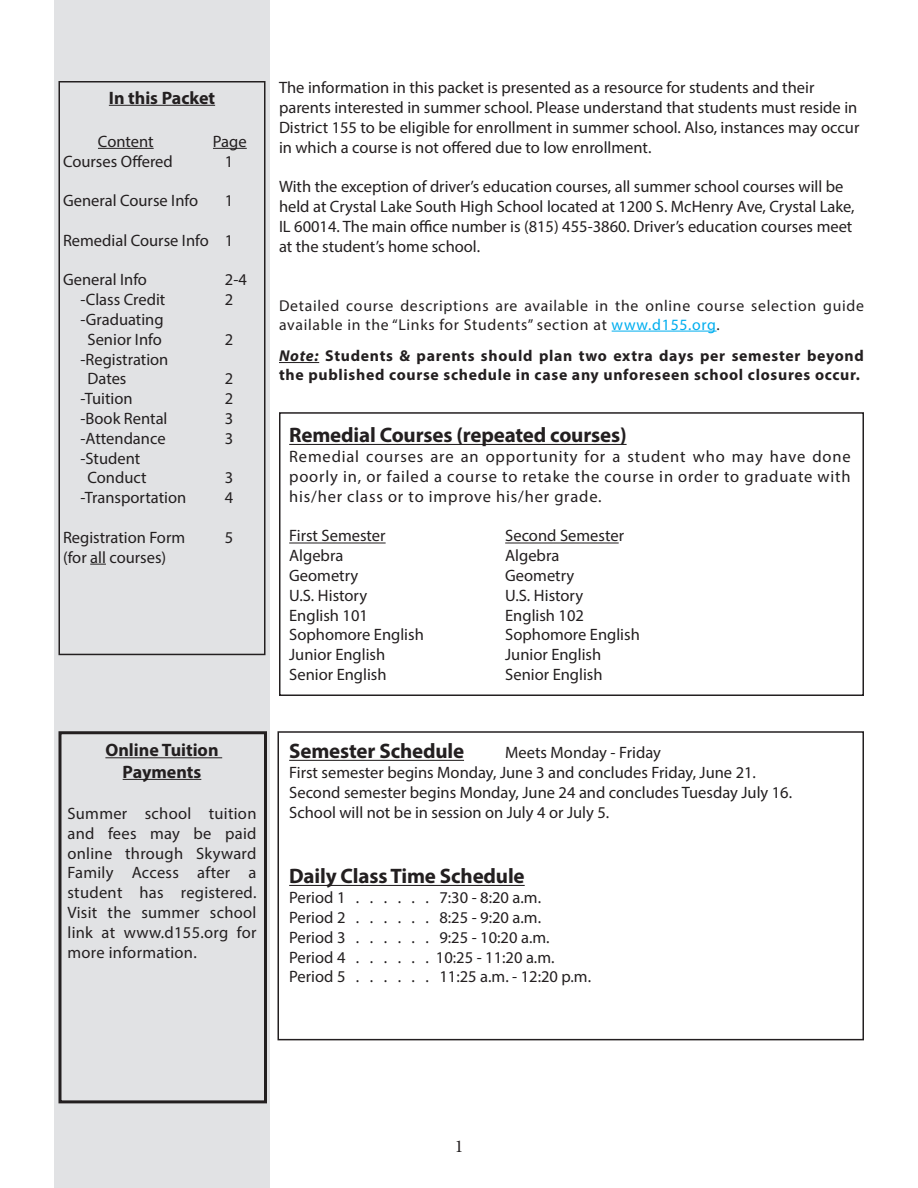
<style>
.page{position:relative;width:918px;height:1188px;background:#fff}
.page>*{position:absolute;margin:0;border:0;box-sizing:border-box;transform-origin:0 0}
.t1{font:700 21px "Myriad Pro";letter-spacing:-.01em;color:#231f20}
.t2{font:700 18px "Myriad Pro";color:#231f20}
.t3{font:18px "Minion Pro";color:#231f20}
.t4{font:16.5px/19.8px "Myriad Pro";color:#231f20}
.t5{font:700 15.75px/18.9px "Myriad Pro";letter-spacing:.045em;color:#231f20}
.t6{font:15.75px/18.9px "Myriad Pro";letter-spacing:.045em;color:#231f20}
.s1{color:#00aeef}
.s2{font-style:italic}
</style>
<div class="page">
<div style="left:54px;top:0;width:216px;height:1188px;background:#e1e2e4"></div>
<hr style="left:279px;top:362px;width:40px;height:1px;background:#231f20">
<hr style="left:612px;top:331px;width:105px;height:1px;background:#00aeef">
<hr style="left:109px;top:105px;width:106px;height:1px;background:#231f20">
<hr style="left:98px;top:148px;width:56px;height:1px;background:#231f20">
<hr style="left:213px;top:148px;width:34px;height:1px;background:#231f20">
<svg style="left:90px;top:564px;width:16px;height:1px"></svg>
<div style="left:58px;top:81px;width:208px;height:574px;border:2px solid #231f20"></div>
<hr style="left:105px;top:757px;width:117px;height:1px;background:#231f20">
<hr style="left:123px;top:779px;width:78px;height:1px;background:#231f20">
<div style="left:58px;top:731px;width:209px;height:372px;border:3px solid #231f20"></div>
<div style="left:279px;top:412px;width:585px;height:284px;border:2px solid #231f20"></div>
<hr style="left:289px;top:444px;width:338px;height:1px;background:#231f20">
<hr style="left:289px;top:543px;width:97px;height:1px;background:#231f20">
<hr style="left:505px;top:543px;width:114px;height:1px;background:#231f20">
<hr style="left:289px;top:885px;width:236px;height:1px;background:#231f20">
<div style="left:278px;top:731px;width:586px;height:309px;border:2px solid #231f20"></div>
<hr style="left:289px;top:760px;width:175px;height:1px;background:#231f20">
<p class="t2" style="left:109px;top:86px;width:108px">In this Packet</p>
<p class="t4" style="left:98px;top:131px;width:57px">Content</p>
<p class="t4" style="left:213px;top:131px;width:35px">Page</p>
<p class="t4" style="left:63px;top:151px;width:111px">Courses Offered</p>
<p class="t4" style="left:225px;top:151px;width:10px">1</p>
<p class="t4" style="left:63px;top:190px;width:137px">General Course Info</p>
<p class="t4" style="left:225px;top:190px;width:10px">1</p>
<p class="t4" style="left:63px;top:230px;width:172px">Remedial Course Info 1</p>
<p class="t4" style="left:63px;top:270px;width:86px">General Info</p>
<p class="t4" style="left:225px;top:270px;width:23px">2-4</p>
<p class="t4" style="left:80px;top:289px;width:86px">-Class Credit</p>
<p class="t4" style="left:225px;top:289px;width:10px">2</p>
<p class="t4" style="left:80px;top:309px;width:85px">-Graduating</p>
<p class="t4" style="left:87px;top:329px;width:76px">Senior Info</p>
<p class="t4" style="left:225px;top:329px;width:10px">2</p>
<p class="t4" style="left:80px;top:349px;width:89px">-Registration</p>
<p class="t4" style="left:87px;top:369px;width:41px">Dates</p>
<p class="t4" style="left:225px;top:369px;width:10px">2</p>
<p class="t4" style="left:80px;top:388px;width:54px">-Tuition</p>
<p class="t4" style="left:225px;top:388px;width:10px">2</p>
<p class="t4" style="left:80px;top:408px;width:89px">-Book Rental</p>
<p class="t4" style="left:225px;top:408px;width:10px">3</p>
<p class="t4" style="left:80px;top:428px;width:87px">-Attendance</p>
<p class="t4" style="left:225px;top:428px;width:10px">3</p>
<p class="t4" style="left:80px;top:448px;width:61px">-Student</p>
<p class="t4" style="left:87px;top:468px;width:61px">Conduct</p>
<p class="t4" style="left:225px;top:468px;width:10px">3</p>
<p class="t4" style="left:80px;top:487px;width:107px">-Transportation</p>
<p class="t4" style="left:225px;top:487px;width:10px">4</p>
<p class="t4" style="left:63px;top:527px;width:124px">Registration Form</p>
<p class="t4" style="left:225px;top:527px;width:10px">5</p>
<p class="t4" style="left:63px;top:547px;width:105px">(for all courses)</p>
<p class="t4" style="left:279px;top:78px;width:582px">The information in this packet is presented as a resource for students and their parents interested in summer school. Please understand that students must reside in District 155 to be eligible for enrollment in summer school. Also, instances may occur in which a course is not offered due to low enrollment.</p>
<p class="t4" style="left:279px;top:177px;width:577px">With the exception of driver’s education courses, all summer school courses will be held at Crystal Lake South High School located at 1200 S. McHenry Ave, Crystal Lake, IL 60014. The main office number is (815) 455-3860. Driver’s education courses meet at the student’s home school.</p>
<p class="t6" style="left:279px;top:296px;width:586px">Detailed course descriptions are available in the online course selection guide available in the “Links for Students” section at <span class="s1">www.d155.org</span>.</p>
<p class="t5" style="left:279px;top:346px;width:586px"><span class="s2">Note:</span> Students &amp; parents should plan two extra days per semester beyond the published course schedule in case any unforeseen school closures occur.</p>
<p class="t1" style="left:289px;top:422px;width:339px">Remedial Courses (repeated courses)</p>
<p class="t4" style="left:289px;top:446px;width:563px;text-align:justify">Remedial courses are an opportunity for a student who may have done poorly in, or failed a course to retake the course in order to graduate with his/her class or to improve his/her grade.</p>
<p class="t4" style="left:289px;top:526px;width:98px">First Semester</p>
<p class="t4" style="left:505px;top:526px;width:120px">Second Semester</p>
<p class="t4" style="left:289px;top:545px;width:56px">Algebra</p>
<p class="t4" style="left:505px;top:545px;width:56px">Algebra</p>
<p class="t4" style="left:289px;top:565px;width:71px">Geometry</p>
<p class="t4" style="left:505px;top:565px;width:71px">Geometry</p>
<p class="t4" style="left:289px;top:585px;width:80px">U.S. History</p>
<p class="t4" style="left:505px;top:585px;width:80px">U.S. History</p>
<p class="t4" style="left:289px;top:605px;width:80px">English 101</p>
<p class="t4" style="left:505px;top:605px;width:80px">English 102</p>
<p class="t4" style="left:289px;top:625px;width:136px">Sophomore English</p>
<p class="t4" style="left:505px;top:625px;width:136px">Sophomore English</p>
<p class="t4" style="left:289px;top:644px;width:98px">Junior English</p>
<p class="t4" style="left:505px;top:644px;width:98px">Junior English</p>
<p class="t4" style="left:289px;top:664px;width:99px">Senior English</p>
<p class="t4" style="left:505px;top:664px;width:99px">Senior English</p>
<p class="t2" style="left:105px;top:738px;width:115px">Online Tuition</p>
<p class="t2" style="left:123px;top:760px;width:80px">Payments</p>
<p class="t4" style="left:68px;top:803px;width:191px;text-align:justify">Summer school tuition and fees may be paid online through Skyward Family Access after a student has registered.<br>Visit the summer school link at www.d155.org for more information.</p>
<p class="t1" style="left:289px;top:737px;width:177px">Semester Schedule</p>
<p class="t4" style="left:505px;top:743px;width:157px">Meets Monday - Friday</p>
<p class="t4" style="left:289px;top:762px;width:468px">First semester begins Monday, June 3 and concludes Friday, June 21.</p>
<p class="t4" style="left:289px;top:782px;width:504px">Second semester begins Monday, June 24 and concludes Tuesday July 16.</p>
<p class="t4" style="left:289px;top:802px;width:322px">School will not be in session on July 4 or July 5.</p>
<p class="t1" style="left:289px;top:863px;width:237px">Daily Class Time Schedule</p>
<p class="t4" style="left:289px;top:887px;width:253px">Period 1 . . . . . . 7:30 - 8:20 a.m.</p>
<p class="t4" style="left:289px;top:907px;width:253px">Period 2 . . . . . . 8:25 - 9:20 a.m.</p>
<p class="t4" style="left:289px;top:927px;width:262px">Period 3 . . . . . . 9:25 - 10:20 a.m.</p>
<p class="t4" style="left:289px;top:947px;width:267px">Period 4 . . . . . . 10:25 - 11:20 a.m.</p>
<p class="t4" style="left:289px;top:967px;width:303px">Period 5 . . . . . . 11:25 a.m. - 12:20 p.m.</p>
<p class="t3" style="left:455px;top:1134px;width:10px">1</p>
</div>
